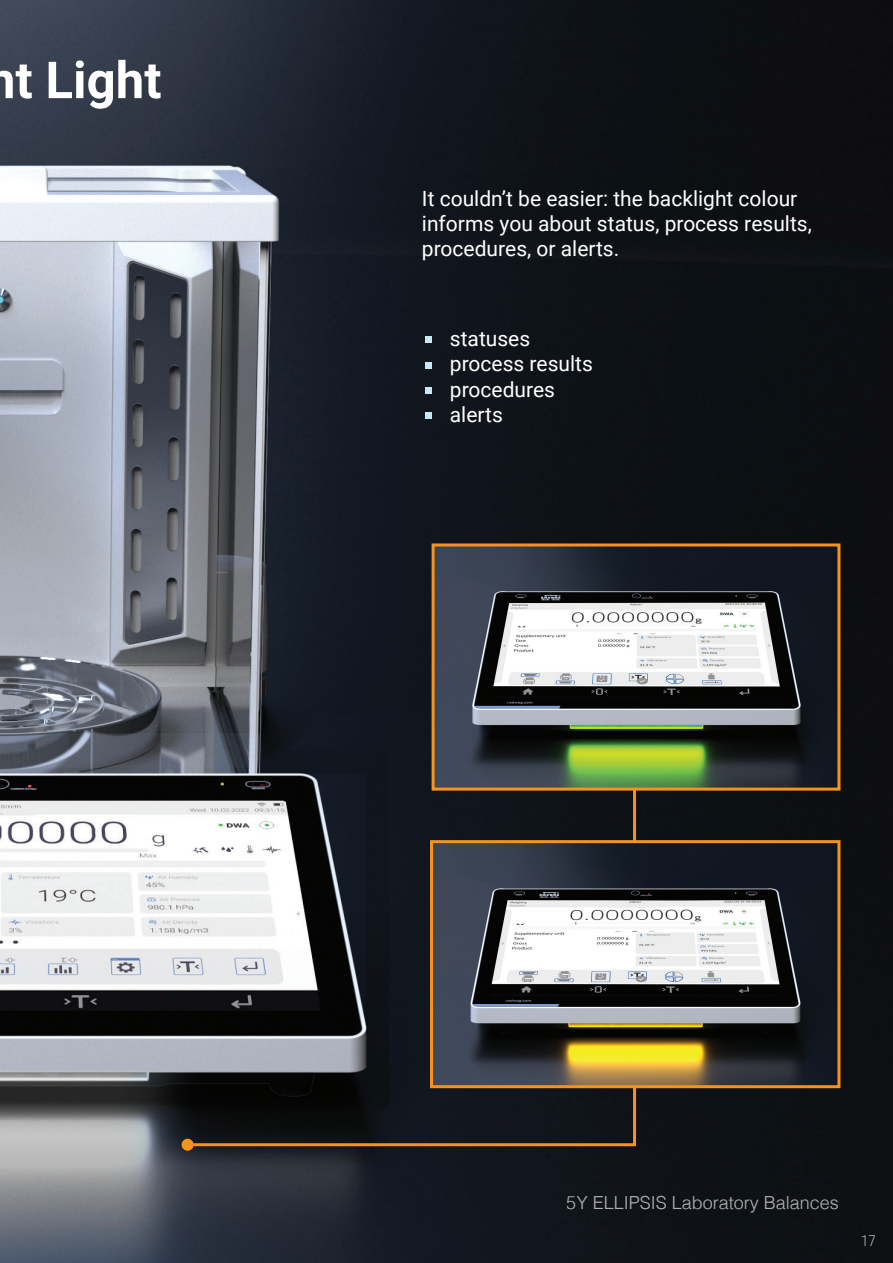
<style>
.page{position:relative;width:893px;height:1263px;background:#fff}
.page>*{position:absolute;margin:0;border:0;box-sizing:border-box;transform-origin:0 0}
.t1{font:700 51px "Roboto";color:#fff}
.t2{font:21px/25.2px "Roboto";color:#fff}
.t3{font:300 18px "Helvetica";color:#fff}
.t4{font:300 15px "Roboto Condensed";color:#bcbdc0}
</style>
<div class="page">
<img style="left:0;top:0;width:893px;height:1263px">
<svg style="left:185px;top:571px;width:452px;height:577px;background:#404347"></svg>
<div style="left:182px;top:1139px;width:12px;height:12px;background:#f7931d;border-radius:50%"></div>
<img style="left:434px;top:844px;width:402px;height:240px">
<div style="left:430px;top:840px;width:410px;height:248px;border:3px solid #f7931d"></div>
<img style="left:436px;top:547px;width:400px;height:240px">
<div style="left:432px;top:543px;width:408px;height:248px;border:3px solid #f7931d"></div>
<div style="left:425px;top:336px;width:7px;height:7px;background:#c6eafa"></div>
<div style="left:425px;top:362px;width:7px;height:7px;background:#c6eafa"></div>
<div style="left:425px;top:388px;width:7px;height:6px;background:#c6eafa"></div>
<div style="left:425px;top:412px;width:7px;height:6px;background:#c6eafa"></div>
<h1 class="t1" style="left:-13px;top:44px;width:176px">nt Light</h1>
<p class="t2" style="left:422px;top:185px;width:391px">It couldn’t be easier: the backlight colour informs you about status, process results, procedures, or alerts.</p>
<p class="t2" style="left:450px;top:325px;width:145px">statuses process results procedures alerts</p>
<p class="t3" style="left:567px;top:1187px;width:274px">5Y ELLIPSIS Laboratory Balances</p>
<p class="t4" style="left:861px;top:1230px;width:16px">17</p>
</div>
